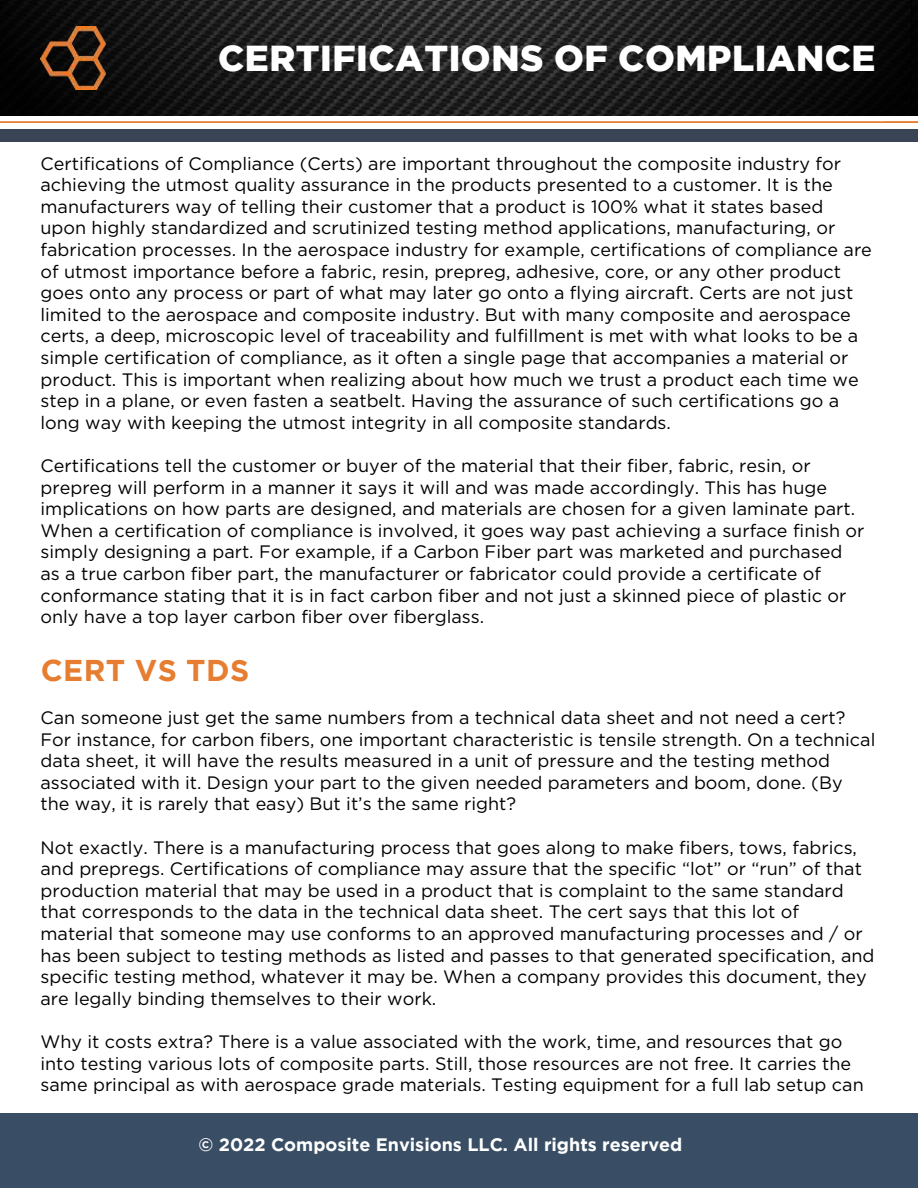
<style>
.page{position:relative;width:918px;height:1188px;background:#fff}
.page>*{position:absolute;margin:0;border:0;box-sizing:border-box;transform-origin:0 0}
.t1{font:900 36px "Gotham";letter-spacing:.015em;color:#fff}
.t2{font:700 30px "Gotham";letter-spacing:.015em;color:#e67d30}
.t3{font:18px/21.6px "Gotham";color:#000}
.t4{font:700 18px "Gotham";color:#fff}
</style>
<div class="page">
<img style="left:0;top:0;width:912px;height:115px">
<img style="left:912px;top:0;width:6px;height:115px">
<div style="left:899px;top:1114px;width:19px;height:74px;background:#394e64"></div>
<img style="left:40px;top:26px;width:67px;height:63px">
<hr style="left:0;top:121px;width:918px;height:2px;background:#e97d2e">
<div style="left:0;top:129px;width:918px;height:13px;background:#394555"></div>
<div style="left:0;top:1115px;width:918px;height:73px;background:#394e64"></div>
<h1 class="t1" style="left:218px;top:38px;width:659px">CERTIFICATIONS OF COMPLIANCE</h1>
<p class="t3" style="left:40px;top:153px;width:833px">Certifications of Compliance (Certs) are important throughout the composite industry for achieving the utmost quality assurance in the products presented to a customer. It is the manufacturers way of telling their customer that a product is 100% what it states based upon highly standardized and scrutinized testing method applications, manufacturing, or fabrication processes. In the aerospace industry for example, certifications of compliance are of utmost importance before a fabric, resin, prepreg, adhesive, core, or any other product goes onto any process or part of what may later go onto a flying aircraft. Certs are not just limited to the aerospace and composite industry. But with many composite and aerospace certs, a deep, microscopic level of traceability and fulfillment is met with what looks to be a simple certification of compliance, as it often a single page that accompanies a material or product. This is important when realizing about how much we trust a product each time we step in a plane, or even fasten a seatbelt. Having the assurance of such certifications go a long way with keeping the utmost integrity in all composite standards.</p>
<p class="t3" style="left:40px;top:456px;width:826px">Certifications tell the customer or buyer of the material that their fiber, fabric, resin, or prepreg will perform in a manner it says it will and was made accordingly. This has huge implications on how parts are designed, and materials are chosen for a given laminate part.<br>When a certification of compliance is involved, it goes way past achieving a surface finish or simply designing a part. For example, if a Carbon Fiber part was marketed and purchased as a true carbon fiber part, the manufacturer or fabricator could provide a certificate of conformance stating that it is in fact carbon fiber and not just a skinned piece of plastic or only have a top layer carbon fiber over fiberglass.</p>
<h2 class="t2" style="left:41px;top:659px;width:210px">CERT VS TDS</h2>
<p class="t3" style="left:40px;top:708px;width:836px">Can someone just get the same numbers from a technical data sheet and not need a cert?<br>For instance, for carbon fibers, one important characteristic is tensile strength. On a technical data sheet, it will have the results measured in a unit of pressure and the testing method associated with it. Design your part to the given needed parameters and boom, done. (By the way, it is rarely that easy) But it’s the same right?</p>
<p class="t3" style="left:40px;top:837px;width:836px">Not exactly. There is a manufacturing process that goes along to make fibers, tows, fabrics, and prepregs. Certifications of compliance may assure that the specific “lot” or “run” of that production material that may be used in a product that is complaint to the same standard that corresponds to the data in the technical data sheet. The cert says that this lot of material that someone may use conforms to an approved manufacturing processes and / or has been subject to testing methods as listed and passes to that generated specification, and specific testing method, whatever it may be. When a company provides this document, they are legally binding themselves to their work.</p>
<p class="t3" style="left:40px;top:1032px;width:825px">Why it costs extra? There is a value associated with the work, time, and resources that go into testing various lots of composite parts. Still, those resources are not free. It carries the same principal as with aerospace grade materials. Testing equipment for a full lab setup can</p>
<p class="t4" style="left:198px;top:1138px;width:485px">© 2022 Composite Envisions LLC. All rights reserved</p>
</div>
